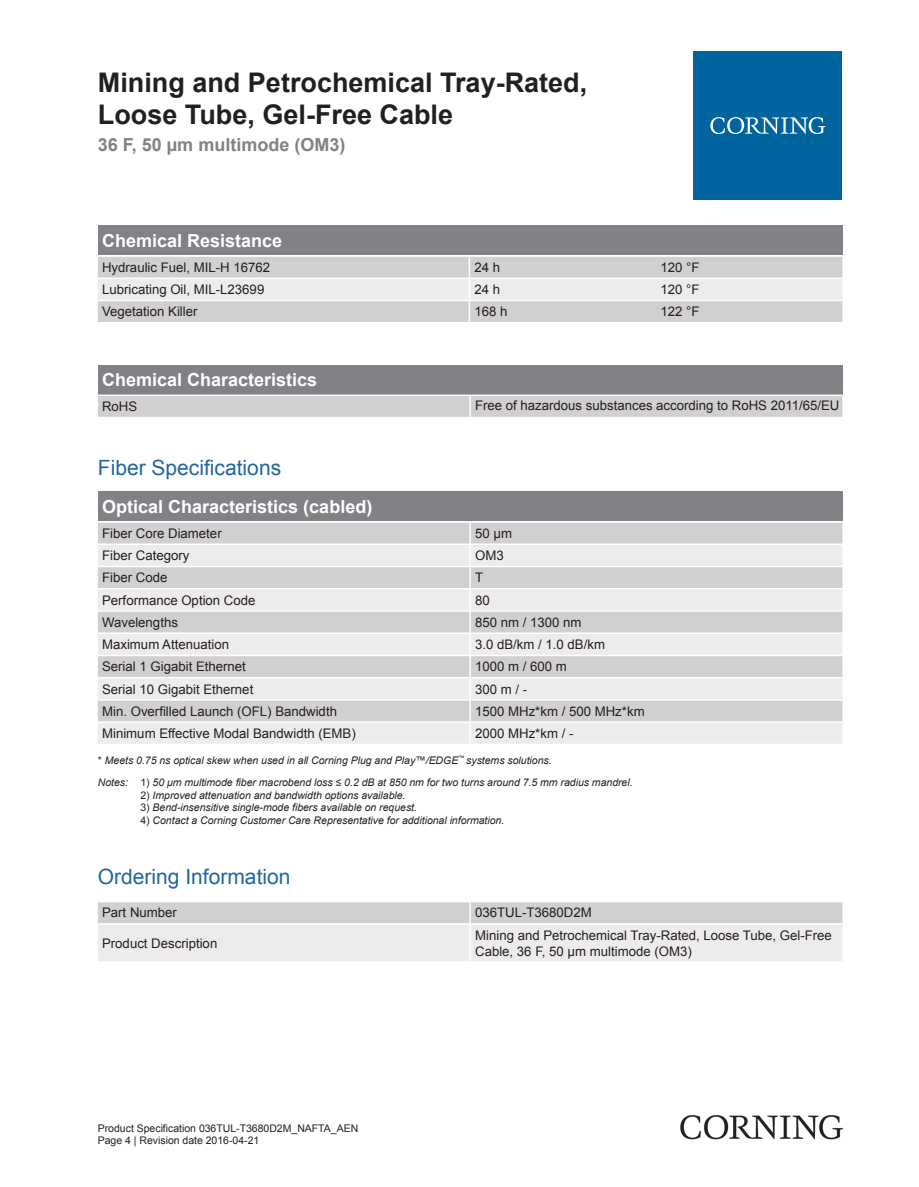
<style>
.page{position:relative;width:919px;height:1187px;background:#fff}
.page>*{position:absolute;margin:0;border:0;box-sizing:border-box;transform-origin:0 0}
.t1{font:700 27px/32.4px "Arial";color:#231f20}
.t2{font:21px "Arial";color:#2166a2}
.t3{font:700 18px "Arial";color:#fff}
.t4{font:700 18px "Arial";color:#808285}
.t5{font:13.2px/15.9px "Arial";color:#231f20}
.t6{font:italic 10.5px/22.4px "Arial";color:#231f20}
.t7{font:10.5px/12.6px "Arial";color:#231f20}
.s1{font-style:normal}
</style>
<div class="page">
<div style="left:98px;top:225px;width:744px;height:30px;background:#808285"></div>
<div style="left:98px;top:257px;width:744px;height:65px;background:#d1cfcf"></div>
<div style="left:98px;top:279px;width:744px;height:21px;background:#edeceb"></div>
<hr style="left:468px;top:257px;width:2px;height:20px;background:#fff">
<hr style="left:468px;top:279px;width:2px;height:21px;background:#fff">
<hr style="left:468px;top:301px;width:2px;height:21px;background:#fff">
<hr style="left:98px;top:277px;width:371px;height:2px;background:#fff">
<hr style="left:469px;top:277px;width:187px;height:2px;background:#fff">
<hr style="left:656px;top:277px;width:186px;height:2px;background:#fff">
<hr style="left:98px;top:300px;width:371px;height:1px;background:#fff">
<hr style="left:469px;top:300px;width:187px;height:1px;background:#fff">
<hr style="left:656px;top:300px;width:186px;height:1px;background:#fff">
<div style="left:98px;top:365px;width:744px;height:29px;background:#808285"></div>
<div style="left:98px;top:396px;width:744px;height:21px;background:#d1cfcf"></div>
<hr style="left:469px;top:396px;width:2px;height:21px;background:#fff">
<div style="left:98px;top:491px;width:744px;height:30px;background:#808285"></div>
<div style="left:98px;top:522px;width:744px;height:21px;background:#d1cfcf"></div>
<svg style="left:98px;top:545px;width:744px;height:198px;background:#e0dfde"></svg>
<hr style="left:469px;top:522px;width:2px;height:21px;background:#fff">
<hr style="left:469px;top:545px;width:2px;height:20px;background:#fff">
<hr style="left:469px;top:567px;width:2px;height:21px;background:#fff">
<hr style="left:469px;top:589px;width:2px;height:21px;background:#fff">
<hr style="left:469px;top:611px;width:2px;height:21px;background:#fff">
<hr style="left:469px;top:634px;width:2px;height:20px;background:#fff">
<hr style="left:469px;top:656px;width:2px;height:21px;background:#fff">
<hr style="left:469px;top:678px;width:2px;height:21px;background:#fff">
<hr style="left:469px;top:700px;width:2px;height:21px;background:#fff">
<hr style="left:469px;top:723px;width:2px;height:20px;background:#fff">
<hr style="left:98px;top:565px;width:372px;height:2px;background:#fff">
<hr style="left:470px;top:565px;width:372px;height:2px;background:#fff">
<hr style="left:98px;top:588px;width:372px;height:1px;background:#fff">
<hr style="left:470px;top:588px;width:372px;height:1px;background:#fff">
<hr style="left:98px;top:610px;width:372px;height:1px;background:#fff">
<hr style="left:470px;top:610px;width:372px;height:1px;background:#fff">
<hr style="left:98px;top:632px;width:372px;height:2px;background:#fff">
<hr style="left:470px;top:632px;width:372px;height:2px;background:#fff">
<hr style="left:98px;top:654px;width:372px;height:2px;background:#fff">
<hr style="left:470px;top:654px;width:372px;height:2px;background:#fff">
<hr style="left:98px;top:677px;width:372px;height:1px;background:#fff">
<hr style="left:470px;top:677px;width:372px;height:1px;background:#fff">
<hr style="left:98px;top:699px;width:372px;height:1px;background:#fff">
<hr style="left:470px;top:699px;width:372px;height:1px;background:#fff">
<hr style="left:98px;top:721px;width:372px;height:2px;background:#fff">
<hr style="left:470px;top:721px;width:372px;height:2px;background:#fff">
<svg style="left:98px;top:902px;width:744px;height:59px;background:#e3e2e1"></svg>
<hr style="left:469px;top:902px;width:2px;height:21px;background:#fff">
<hr style="left:469px;top:924px;width:2px;height:37px;background:#fff">
<hr style="left:98px;top:923px;width:372px;height:1px;background:#fff">
<hr style="left:470px;top:923px;width:372px;height:1px;background:#fff">
<div style="left:693px;top:51px;width:149px;height:149px;background:#00649e"></div>
<svg style="left:710px;top:117px;width:115px;height:17px"></svg>
<img style="left:680px;top:1115px;width:162px;height:24px">
<h1 class="t1" style="left:98px;top:67px;width:491px">Mining and Petrochemical Tray-Rated,<br>Loose Tube, Gel-Free Cable</h1>
<h3 class="t4" style="left:98px;top:132px;width:249px">36 F, 50 µm multimode (OM3)</h3>
<h3 class="t3" style="left:102px;top:228px;width:182px">Chemical Resistance</h3>
<p class="t5" style="left:102px;top:259px;width:169px">Hydraulic Fuel, MIL-H 16762</p>
<p class="t5" style="left:474px;top:259px;width:27px">24 h</p>
<p class="t5" style="left:660px;top:259px;width:41px">120 °F</p>
<p class="t5" style="left:102px;top:282px;width:164px">Lubricating Oil, MIL-L23699</p>
<p class="t5" style="left:474px;top:282px;width:27px">24 h</p>
<p class="t5" style="left:660px;top:282px;width:41px">120 °F</p>
<p class="t5" style="left:102px;top:304px;width:97px">Vegetation Killer</p>
<p class="t5" style="left:474px;top:304px;width:35px">168 h</p>
<p class="t5" style="left:660px;top:304px;width:41px">122 °F</p>
<h3 class="t3" style="left:102px;top:368px;width:217px">Chemical Characteristics</h3>
<p class="t5" style="left:102px;top:398px;width:37px">RoHS</p>
<p class="t5" style="left:475px;top:397px;width:366px">Free of hazardous substances according to RoHS 2011/65/EU</p>
<h2 class="t2" style="left:98px;top:453px;width:185px">Fiber Specifications</h2>
<h3 class="t3" style="left:102px;top:494px;width:272px">Optical Characteristics (cabled)</h3>
<p class="t5" style="left:102px;top:525px;width:121px">Fiber Core Diameter</p>
<p class="t5" style="left:475px;top:525px;width:38px">50 µm</p>
<p class="t5" style="left:102px;top:547px;width:89px">Fiber Category</p>
<p class="t5" style="left:475px;top:547px;width:30px">OM3</p>
<p class="t5" style="left:102px;top:570px;width:67px">Fiber Code</p>
<p class="t5" style="left:475px;top:570px;width:10px">T</p>
<p class="t5" style="left:102px;top:592px;width:155px">Performance Option Code</p>
<p class="t5" style="left:475px;top:592px;width:16px">80</p>
<p class="t5" style="left:102px;top:614px;width:77px">Wavelengths</p>
<p class="t5" style="left:475px;top:614px;width:108px">850 nm / 1300 nm</p>
<p class="t5" style="left:102px;top:636px;width:128px">Maximum Attenuation</p>
<p class="t5" style="left:475px;top:636px;width:131px">3.0 dB/km / 1.0 dB/km</p>
<p class="t5" style="left:102px;top:658px;width:145px">Serial 1 Gigabit Ethernet</p>
<p class="t5" style="left:475px;top:658px;width:93px">1000 m / 600 m</p>
<p class="t5" style="left:102px;top:681px;width:153px">Serial 10 Gigabit Ethernet</p>
<p class="t5" style="left:475px;top:681px;width:54px">300 m / -</p>
<p class="t5" style="left:102px;top:703px;width:236px">Min. Overfilled Launch (OFL) Bandwidth</p>
<p class="t5" style="left:475px;top:703px;width:171px">1500 MHz*km / 500 MHz*km</p>
<p class="t5" style="left:102px;top:725px;width:255px">Minimum Effective Modal Bandwidth (EMB)</p>
<p class="t5" style="left:475px;top:725px;width:100px">2000 MHz*km / -</p>
<p class="t6" style="left:98px;top:749px;width:536px"><span class="s1">*</span> Meets 0.75 ns optical skew when used in all Corning Plug and Play™/EDGE<sup>™</sup> systems solutions.<br>Notes: <span class="s1">1)</span> 50 μm multimode fiber macrobend loss ≤ 0.2 dB at 850 nm for two turns around 7.5 mm radius mandrel.</p>
<p class="t6" style="left:140px;top:784px;width:266px"><span class="s1">2)</span> Improved attenuation and bandwidth options available.</p>
<p class="t6" style="left:140px;top:796px;width:278px"><span class="s1">3)</span> Bend-insensitive single-mode fibers available on request.</p>
<p class="t6" style="left:140px;top:809px;width:365px"><span class="s1">4)</span> Contact a Corning Customer Care Representative for additional information.</p>
<h2 class="t2" style="left:98px;top:862px;width:194px">Ordering Information</h2>
<p class="t5" style="left:102px;top:905px;width:76px">Part Number</p>
<p class="t5" style="left:475px;top:905px;width:118px">036TUL-T3680D2M</p>
<p class="t5" style="left:102px;top:935px;width:117px">Product Description</p>
<p class="t5" style="left:475px;top:927px;width:358px">Mining and Petrochemical Tray-Rated, Loose Tube, Gel-Free<br>Cable, 36 F, 50 µm multimode (OM3)</p>
<p class="t7" style="left:98px;top:1121px;width:262px">Product Specification 036TUL-T3680D2M_NAFTA_AEN<br>Page 4 | Revision date 2016-04-21</p>
</div>
